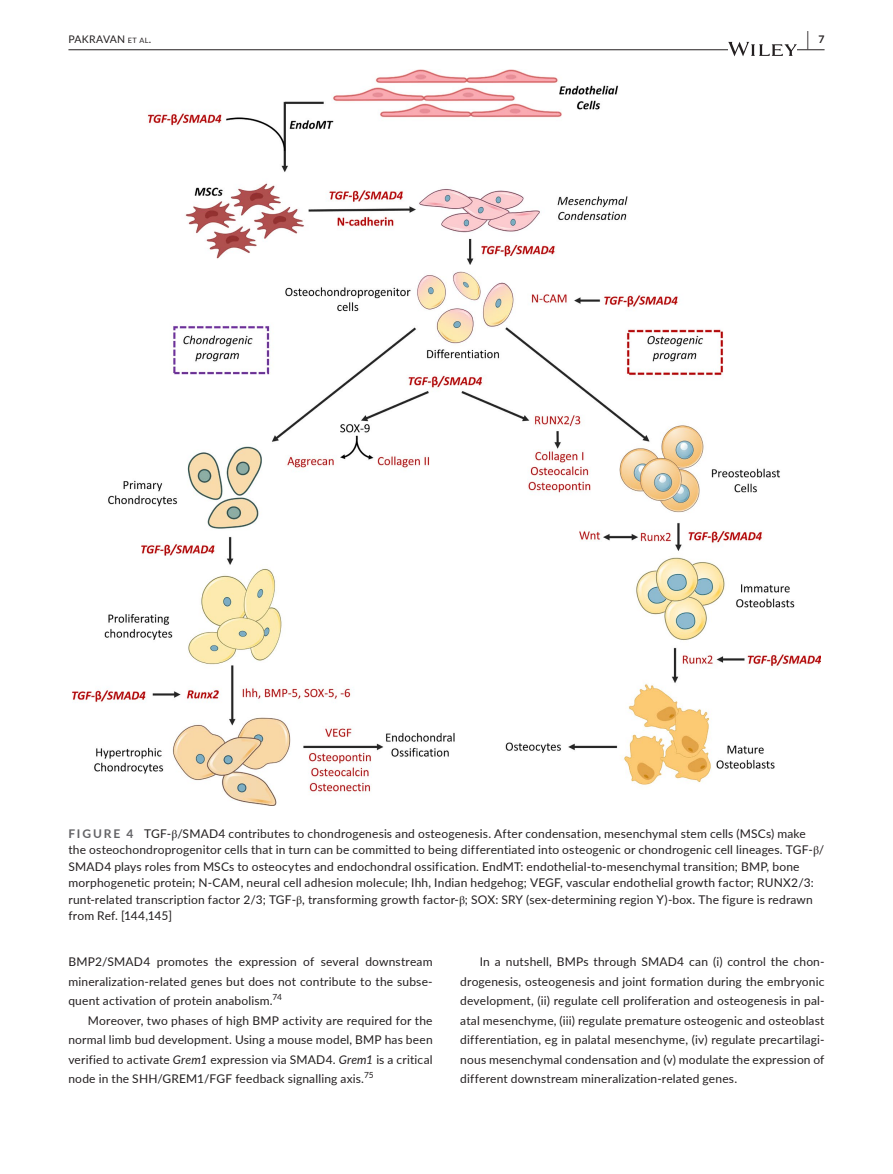
<style>
.page{position:relative;width:893px;height:1174px;background:#fff}
.page>*{position:absolute;margin:0;border:0;box-sizing:border-box;transform-origin:0 0}
.t1{font:700 19.5px "Lato";color:#231f20;scale:.43 1}
.t2{font:12px/19.5px "Lato";letter-spacing:.015em;color:#231f20;text-align:justify}
.t3{font:10.5px "Lato";letter-spacing:.025em;color:#231f20}
.t4{font:8.4px "Lato";color:#231f20}
.s1{font-size:7.35px}
.s2{font-weight:700;color:#636366}
.s3{font-family:"STIX"}
.s4{font-style:italic}
</style>
<div class="page">
<hr style="left:68px;top:49px;width:756px;height:1px;background:#231f20">
<svg style="left:728px;top:42px;width:69px;height:14px"></svg>
<img style="left:72px;top:69px;width:749px;height:736px">
<p class="t3" style="left:68px;top:31px;width:84px">PAKRAVAN <span class="s1">et al</span>.</p>
<h1 class="t1" style="left:807px;top:25px;width:43px">| <sup>7</sup></h1>
<p class="t2" style="left:68px;top:824px;width:757px;line-height:16.5px;text-align:left"><span class="s2">FIGURE 4</span> TGF-<span class="s3">β</span>/SMAD4 contributes to chondrogenesis and osteogenesis. After condensation, mesenchymal stem cells (MSCs) make the osteochondroprogenitor cells that in turn can be committed to being differentiated into osteogenic or chondrogenic cell lineages. TGF-<span class="s3">β</span>/ SMAD4 plays roles from MSCs to osteocytes and endochondral ossification. EndMT: endothelial-to-mesenchymal transition; BMP, bone morphogenetic protein; N-CAM, neural cell adhesion molecule; Ihh, Indian hedgehog; VEGF, vascular endothelial growth factor; RUNX2/3: runt-related transcription factor 2/3; TGF-<span class="s3">β</span>, transforming growth factor-<span class="s3">β</span>; SOX: SRY (sex-determining region Y)-box. The figure is redrawn</p>
<p class="t2" style="left:68px;top:951px;width:366px">BMP2/SMAD4 promotes the expression of several downstream mineralization-related genes but does not contribute to the subse&shy;quent activation of protein anabolism.</p>
<p class="t4" style="left:273px;top:991px;width:11px">74</p>
<p class="t2" style="left:68px;top:1010px;width:366px;text-indent:20px">Moreover, two phases of high BMP activity are required for the normal limb bud development. Using a mouse model, BMP has been verified to activate <span class="s4">Grem1</span> expression via SMAD4. <span class="s4">Grem1</span> is a critical node in the SHH/GREM1/FGF feedback signalling axis.<sup>75</sup></p>
<p class="t2" style="left:460px;top:951px;width:366px;text-indent:20px">In a nutshell, BMPs through SMAD4 can (i) control the chon&shy;drogenesis, osteogenesis and joint formation during the embryonic development, (ii) regulate cell proliferation and osteogenesis in pal&shy;atal mesenchyme, (iii) regulate premature osteogenic and osteoblast differentiation, eg in palatal mesenchyme, (iv) regulate precartilagi&shy;nous mesenchymal condensation and (v) modulate the expression of different downstream mineralization-related genes.</p>
</div>
